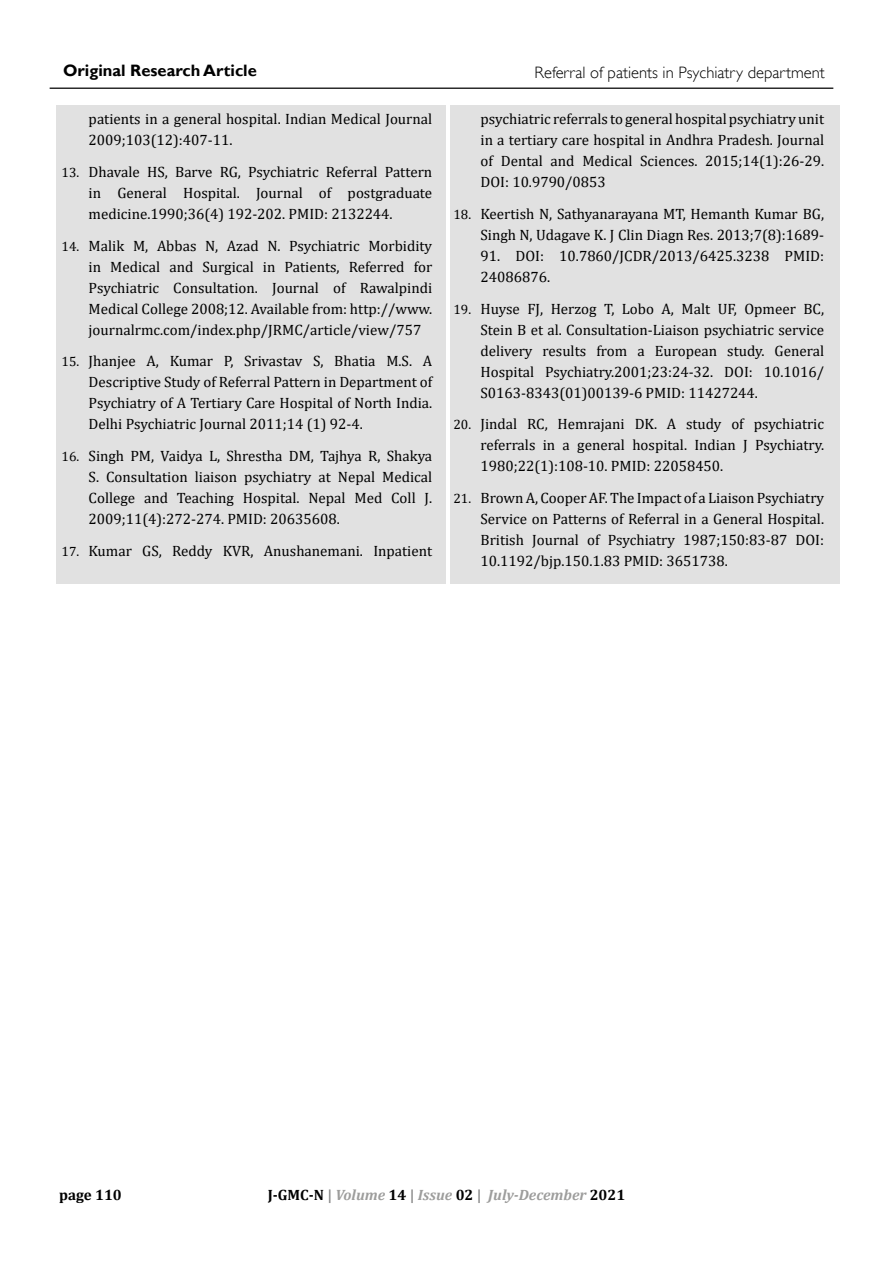
<style>
.page{position:relative;width:893px;height:1263px;background:#fff}
.page>*{position:absolute;margin:0;border:0;box-sizing:border-box;transform-origin:0 0}
.t1{font:300 16.5px "Gill Sans";color:#000}
.t2{font:700 16.5px "Gill Sans";color:#000}
.t3{font:15px/21px "Cambria";color:#000;text-align:justify}
.t4{font:italic 700 15px "Cambria";color:#9d9d9c}
.t5{font:700 15px "Cambria";color:#000}
.s1{font-size:13.5px}
.s2{font-style:normal;color:#000}
.s3{font-style:normal;color:#878787}
</style>
<div class="page">
<hr style="left:50px;top:88px;width:783px;height:1px;background:#000">
<div style="left:57px;top:105px;width:389px;height:479px;background:#e1e1e1"></div>
<div style="left:450px;top:105px;width:390px;height:479px;background:#e1e1e1"></div>
<p class="t2" style="left:63px;top:61px;width:195px">Original Research Article</p>
<p class="t1" style="left:535px;top:63px;width:292px">Referral of patients in Psychiatry department</p>
<p class="t3" style="left:89px;top:109px;width:345px">patients in a general hospital. Indian Medical Journal<br>2009;103(12):407-11.</p>
<p class="t3" style="left:89px;top:161px;width:345px;text-indent:-27px"><span class="s1">13.</span> Dhavale HS, Barve RG, Psychiatric Referral Pattern in General Hospital. Journal of postgraduate medicine.1990;36(4) 192-202. PMID: 2132244.</p>
<p class="t3" style="left:89px;top:235px;width:345px;text-indent:-27px"><span class="s1">14.</span> Malik M, Abbas N, Azad N. Psychiatric Morbidity in Medical and Surgical in Patients, Referred for Psychiatric Consultation. Journal of Rawalpindi Medical College 2008;12. Available from: http://www. journalrmc.com/index.php/JRMC/article/view/757</p>
<p class="t3" style="left:89px;top:351px;width:345px;text-indent:-27px"><span class="s1">15.</span> Jhanjee A, Kumar P, Srivastav S, Bhatia M.S. A Descriptive Study of Referral Pattern in Department of Psychiatry of A Tertiary Care Hospital of North India.<br>Delhi Psychiatric Journal 2011;14 (1) 92-4.</p>
<p class="t3" style="left:89px;top:445px;width:345px;text-indent:-27px"><span class="s1">16.</span> Singh PM, Vaidya L, Shrestha DM, Tajhya R, Shakya S. Consultation liaison psychiatry at Nepal Medical College and Teaching Hospital. Nepal Med Coll J.<br>2009;11(4):272-274. PMID: 20635608.</p>
<p class="t3" style="left:62px;top:540px;width:372px"><span class="s1">17.</span> Kumar GS, Reddy KVR, Anushanemani. Inpatient</p>
<p class="t3" style="left:480px;top:109px;width:345px">psychiatric referrals to general hospital psychiatry unit in a tertiary care hospital in Andhra Pradesh. Journal of Dental and Medical Sciences. 2015;14(1):26-29.<br>DOI: 10.9790/0853</p>
<p class="t3" style="left:453px;top:203px;width:372px;text-align:right"><span class="s1">18.</span> Keertish N, Sathyanarayana MT, Hemanth Kumar BG,<br>Singh N, Udagave K. J Clin Diagn Res. 2013;7(8):1689-</p>
<p class="t3" style="left:480px;top:245px;width:345px">91. DOI: 10.7860/JCDR/2013/6425.3238 PMID:<br>24086876.</p>
<p class="t3" style="left:480px;top:298px;width:345px;text-indent:-27px"><span class="s1">19.</span> Huyse FJ, Herzog T, Lobo A, Malt UF, Opmeer BC, Stein B et al. Consultation-Liaison psychiatric service delivery results from a European study. General Hospital Psychiatry.2001;23:24-32. DOI: 10.1016/ S0163-8343(01)00139-6 PMID: 11427244.</p>
<p class="t3" style="left:480px;top:414px;width:345px;text-indent:-27px"><span class="s1">20.</span> Jindal RC, Hemrajani DK. A study of psychiatric referrals in a general hospital. Indian J Psychiatry.<br>1980;22(1):108-10. PMID: 22058450.</p>
<p class="t3" style="left:480px;top:487px;width:345px;text-indent:-27px"><span class="s1">21.</span> Brown A, Cooper AF. The Impact of a Liaison Psychiatry Service on Patterns of Referral in a General Hospital.<br>British Journal of Psychiatry 1987;150:83-87 DOI:<br>10.1192/bjp.150.1.83 PMID: 3651738.</p>
<p class="t5" style="left:59px;top:1184px;width:64px">page 110</p>
<p class="t4" style="left:268px;top:1186px;width:359px"><span class="s2">J-GMC-N</span> <span class="s3">|</span> Volume <span class="s2">14</span> <span class="s3">|</span> Issue <span class="s2">02</span> <span class="s3">|</span> July-December <span class="s2">2021</span></p>
</div>
